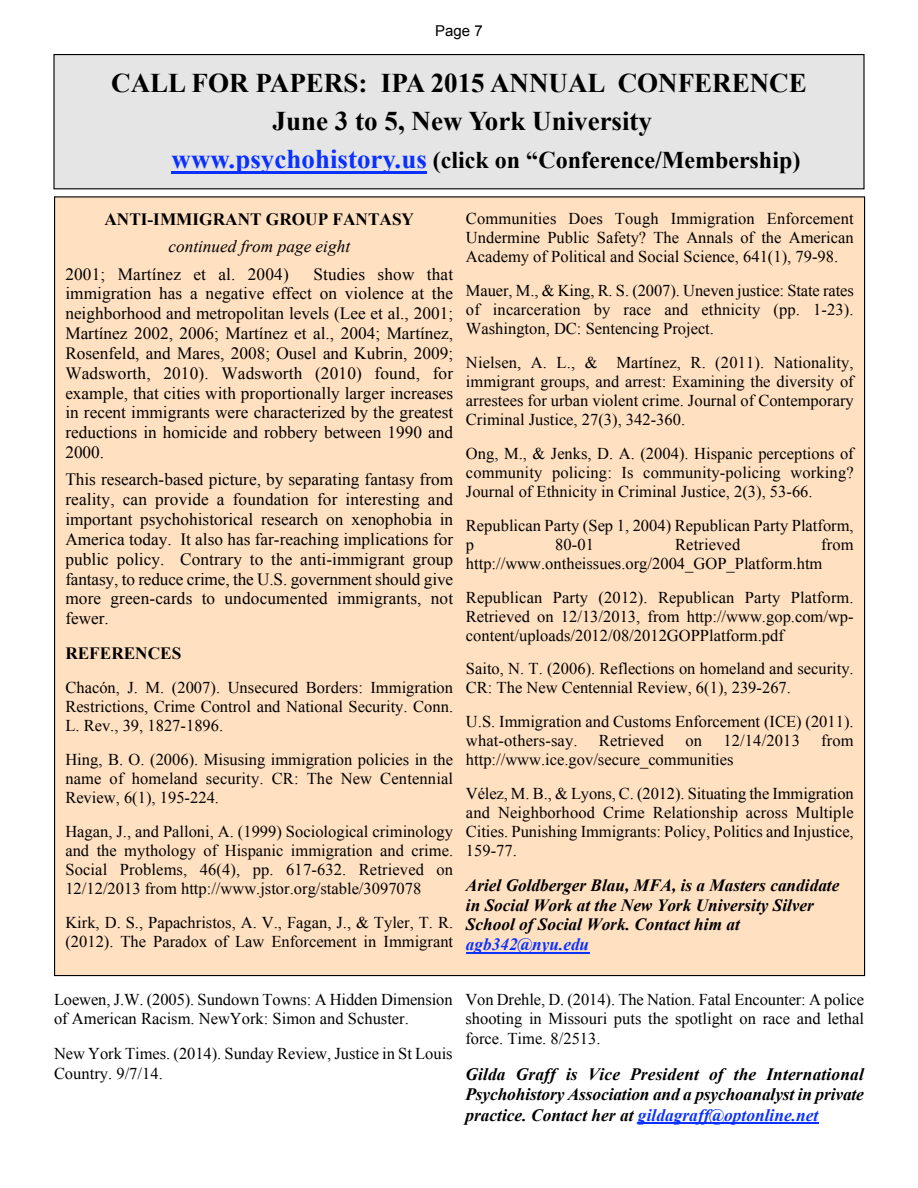
<style>
.page{position:relative;width:918px;height:1188px;background:#fff}
.page>*{position:absolute;margin:0;border:0;box-sizing:border-box;transform-origin:0 0}
.t1{font:27px/38px "font 24870";color:#000;text-align:center}
.t2{font:24px "font 24870";color:#000}
.t3{font:17.4px/20.5px "font 24872";color:#000;text-align:justify}
.t4{font:17.25px/19.8px "font 33061";color:#000;text-align:justify}
.t5{font:17.25px/19.8px "font 24872";color:#000}
.t6{font:17.25px "font 24870";color:#000}
.t7{font:17.25px "font 24871";color:#000}
.t8{font:17.25px "font 24872";color:#0a31ff}
.t9{font:16.5px/18.9px "font 33061";color:#000;text-align:justify}
.t10{font:15px "font 33060";color:#000}
.s1{font-size:27px;color:#0a31ff}
.s2{color:#0a31ff}
</style>
<div class="page">
<div style="left:55px;top:197px;width:810px;height:779px;background:#ffe0c1"></div>
<hr style="left:466px;top:952px;width:123px;height:2px;background:#0a31ff">
<div style="left:54px;top:55px;width:810px;height:134px;background:#e4e5e4"></div>
<div style="left:53px;top:54px;width:812px;height:135px;border:1px solid #000"></div>
<hr style="left:172px;top:171px;width:255px;height:3px;background:#0a31ff">
<hr style="left:638px;top:1123px;width:180px;height:1px;background:#0a31ff">
<p class="t10" style="left:435px;top:23px;width:49px">!"#$ +</p>
<h1 class="t1" style="left:111px;top:64px;width:697px">K!EE +MN 2!2ONI] 72! ?@A^ !44P!E KM4+ONO4KO _9,0 : (# ^; 403 J#1W P,)V01-)('</h1>
<h2 class="t2" style="left:172px;top:147px;width:630px"><span class="s1">333T"-'$6#6)-(#1'T9-</span> Y$&amp;)$W #, `K#,5010,$0aG0/&lt;01-6)"Z</h2>
<p class="t6" style="left:104px;top:210px;width:311px">!4B7R7GG7XN!4B XNMP2 +!4B!IJ</p>
<p class="t7" style="left:168px;top:237px;width:183px">!"#$%#&amp;'( -.": *+,' '%,2$</p>
<p class="t4" style="left:65px;top:264px;width:225px">&gt;??&lt;L U'%/S(4R 4/ 'CF &gt;??@N</p>
<p class="t4" style="left:65px;top:264px;width:389px;text-indent:248px">9/DA&amp;4. .2-5 /2'/ &amp;;;&amp;,%'/&amp;-( 2'. ' (4,'/&amp;74 48841/ -( 7&amp;-C4(14 '/ /24 (4&amp;,2!-%2--A '(A ;4/%-:-C&amp;/'( C474C. LM44 4/ 'CF= &gt;??&lt;L U'%/S(4R &gt;??&gt;= &gt;??QL U'%/S(4R 4/ 'CF= &gt;??@L U'%/S(4R= E-.4(84CA= '(A U'%4.= &gt;??SL 6D.4C '(A BD!%&amp;(= &gt;??VL Z'A.5-%/2= &gt;?&lt;?NF Z'A.5-%/2 L&gt;?&lt;?N 8-D(A= 8-% 4E';:C4= /2'/ 1&amp;/&amp;4. 5&amp;/2 :%-:-%/&amp;-('CC" C'%,4% &amp;(1%4'.4. &amp;( %414(/ &amp;;;&amp;,%'(/. 54%4 12'%'1/4%&amp;R4A !" /24 ,%4'/4./ %4AD1/&amp;-(. &amp;( 2-;&amp;1&amp;A4 '(A %-!!4%" !4/544( &lt;VV? '(A &gt;???F</p>
<p class="t4" style="left:65px;top:470px;width:389px">G2&amp;. %4.4'%12T!'.4A :&amp;1/D%4= !" .4:'%'/&amp;(, 8'(/'." 8%-; %4'C&amp;/"= 1'( :%-7&amp;A4 ' 8-D(A'/&amp;-( 8-% &amp;(/4%4./&amp;(, '(A &amp;;:-%/'(/ :."12-2&amp;./-%&amp;1'C %4.4'%12 -( E4(-:2-!&amp;' &amp;( +;4%&amp;1' /-A'"F K/ 'C.- 2'. 8'%T%4'12&amp;(, &amp;;:C&amp;1'/&amp;-(. 8-% :D!C&amp;1 :-C&amp;1"F X-(/%'%" /- /24 '(/&amp;T&amp;;;&amp;,%'(/ ,%-D:<br>8'(/'."= /- %4AD14 1%&amp;;4= /24 HF9F ,-74%(;4(/ .2-DCA ,&amp;74 ;-%4 ,%44(T1'%A. /- D(A-1D;4(/4A &amp;;;&amp;,%'(/.= (-/ 8454%F</p>
<p class="t6" style="left:65px;top:644px;width:117px">NO+ONO4KOI</p>
<p class="t9" style="left:65px;top:678px;width:389px">X2'1T(= ^F UF L&gt;??HNF H(.41D%4A $-%A4%.] K;;&amp;,%'/&amp;-( E4./%&amp;1/&amp;-(.= X%&amp;;4 X-(/%-C '(A 3'/&amp;-('C 941D%&amp;/"F X-((F MF E47F= GV= &lt;S&gt;HT&lt;SVQF</p>
<p class="t9" style="left:65px;top:750px;width:389px">F&amp;(,= $F 6F L&gt;??QNF U&amp;.D.&amp;(, &amp;;;&amp;,%'/&amp;-( :-C&amp;1&amp;4. &amp;( /24 (';4 -8 2-;4C'(A .41D%&amp;/"F XE] G24 345 X4(/4((&amp;'C E47&amp;45= QL&lt;N= &lt;VYT&gt;&gt;@F</p>
<p class="t9" style="left:65px;top:822px;width:389px">F','(= ^F= '(A 0'CC-(&amp;= +F L&lt;VVVN 9-1&amp;-C-,&amp;1'C 1%&amp;;&amp;(-C-," '(A /24 ;"/2-C-," -8 F&amp;.:'(&amp;1 &amp;;;&amp;,%'/&amp;-( '(A 1%&amp;;4F 9-1&amp;'C 0%-!C4;.= @QL@N= ::F Q&lt;HTQG&gt;F E4/%&amp;474A -( &lt;&gt;[&lt;&gt;[&gt;?&lt;G 8%-; 2//:][[555FC./-%F-%,[./'!C4[G?VH?HS</p>
<p class="t9" style="left:65px;top:913px;width:389px">B&amp;%B= )F 9F= 0':'12%&amp;./-.= +F AF= W','(= ^F= U G"C4%= GF EF<br>L&gt;?&lt;&gt;NF G24 0'%'A-E -8 M'5 I(8-%14;4(/ &amp;( K;;&amp;,%'(/</p>
<p class="t9" style="left:466px;top:209px;width:389px">X-;;D(&amp;/&amp;4. )-4. G-D,2 K;;&amp;,%'/&amp;-( I(8-%14;4(/ H(A4%;&amp;(4 0D!C&amp;1 9'84/"M G24 +(('C. -8 /24 +;4%&amp;1'( +1'A4;" -8 0-C&amp;/&amp;1'C '(A 9-1&amp;'C 91&amp;4(14= Q@&lt;L&lt;N= HVTVSF</p>
<p class="t9" style="left:466px;top:281px;width:389px">U'D4%= UF= U B&amp;(,= EF 9F L&gt;??HNF H(474( CD./&amp;14] 9/'/4 %'/4. -8 &amp;(1'%14%'/&amp;-( !" %'14 '(A 4/2(&amp;1&amp;/" L::F &lt;T&gt;GNF Z'.2&amp;(,/-(= )X] 94(/4(1&amp;(, 0%-C41/F</p>
<p class="t9" style="left:466px;top:353px;width:389px">3&amp;4C.4(= +F MF= U U'%/S(4R= EF L&gt;?&lt;&lt;NF 3'/&amp;-('C&amp;/"= &amp;;;&amp;,%'(/ ,%-D:.= '(A '%%4./] IE';&amp;(&amp;(, /24 A&amp;74%.&amp;/" -8 '%%4./44. 8-% D%!'( 7&amp;-C4(/ 1%&amp;;4F ^-D%('C -8 X-(/4;:-%'%" X%&amp;;&amp;('C ^D./&amp;14= &gt;HLGN= G@&gt;TGQ?F</p>
<p class="t9" style="left:466px;top:444px;width:389px">6(,= UF= U ^4(B.= )F +F L&gt;??@NF F&amp;.:'(&amp;1 :4%14:/&amp;-(. -8<br>1-;;D(&amp;/" :-C&amp;1&amp;(,] K. 1-;;D(&amp;/"T:-C&amp;1&amp;(, 5-%B&amp;(,M ^-D%('C -8 I/2(&amp;1&amp;/" &amp;( X%&amp;;&amp;('C ^D./&amp;14= &gt;LGN= YGTQQF</p>
<p class="t9" style="left:466px;top:516px;width:389px">E4:D!C&amp;1'( 0'%/" L94: &lt;= &gt;??@N E4:D!C&amp;1'( 0'%/" 0C'/8-%;= :</p>
<p class="t9" style="left:555px;top:535px;width:41px">S?T?&lt;</p>
<p class="t9" style="left:675px;top:535px;width:67px">E4/%&amp;474A</p>
<p class="t9" style="left:466px;top:535px;width:389px;text-indent:355px">8%-;<br>2//:][[555F-(/24&amp;..D4.F-%,[&gt;??@VO60V0C'/8-%;F2/;</p>
<p class="t9" style="left:466px;top:588px;width:389px">E4:D!C&amp;1'( 0'%/" L&gt;?&lt;&gt;NF E4:D!C&amp;1'( 0'%/" 0C'/8-%;F E4/%&amp;474A -( &lt;&gt;[&lt;G[&gt;?&lt;G= 8%-; 2//:][[555F,-:F1-;[5:T 1-(/4(/[D:C-'A.[&gt;?&lt;&gt;[?S[&gt;?&lt;&gt;O600C'/8-%;F:A8</p>
<p class="t9" style="left:466px;top:659px;width:389px">9'&amp;/-= 3F GF L&gt;??QNF E48C41/&amp;-(. -( 2-;4C'(A '(A .41D%&amp;/"F<br>XE] G24 345 X4(/4((&amp;'C E47&amp;45= QL&lt;N= &gt;GVT&gt;QHF</p>
<p class="t9" style="left:466px;top:712px;width:389px">HF9F K;;&amp;,%'/&amp;-( '(A XD./-;. I(8-%14;4(/ LKXIN L&gt;?&lt;&lt;NF<br>52'/T-/24%.T.'"F</p>
<p class="t9" style="left:599px;top:731px;width:67px">E4/%&amp;474A</p>
<p class="t9" style="left:685px;top:731px;width:18px">-(</p>
<p class="t9" style="left:723px;top:731px;width:78px">&lt;&gt;[&lt;@[&gt;?&lt;G</p>
<p class="t9" style="left:821px;top:731px;width:34px">8%-;</p>
<p class="t9" style="left:466px;top:743px;width:389px;line-height:33.9px">2//:][[555F&amp;14F,-7[.41D%4V1-;;D(&amp;/&amp;4.<br>ADC4R= UF $F= U M"-(.= XF L&gt;?&lt;&gt;NF 9&amp;/D'/&amp;(, /24 K;;&amp;,%'/&amp;-(</p>
<p class="t9" style="left:466px;top:803px;width:389px">'(A 34&amp;,2!-%2--A X%&amp;;4 E4C'/&amp;-(.2&amp;: '1%-.. UDC/&amp;:C4<br>X&amp;/&amp;4.F 0D(&amp;.2&amp;(, K;;&amp;,%'(/.] 0-C&amp;1"= 0-C&amp;/&amp;1. '(A K(CD./&amp;14= &lt;YVTHHF</p>
<p class="t5" style="left:466px;top:875px;width:375px">G"*.( P#(9C.";." 6()7? @!G? *' ) @)'-."' +)29*9)-. *2 ,#+*)( Q#"A )- -3. 4.D 8#"A R2*0."'*-&lt; ,*(0." ,+3##( #5 ,#+*)( Q#"AE =#2-)+- 3*$ )-</p>
<p class="t8" style="left:466px;top:935px;width:125px">);CSTUM2&lt;7E.97</p>
<p class="t9" style="left:54px;top:989px;width:400px;line-height:19.5px">M-454(= ^FZF L&gt;??YNF 9D(A-5( G-5(.] + F&amp;AA4( )&amp;;4(.&amp;-( -8 +;4%&amp;1'( E'1&amp;.;F 345K-%B] 9&amp;;-( '(A 912D./4%F</p>
<p class="t9" style="left:54px;top:1044px;width:400px;line-height:19.5px">345 K-%B G&amp;;4.F L&gt;?&lt;@NF 9D(A'" E47&amp;45= ^D./&amp;14 &amp;( 9/ M-D&amp;.<br>X-D(/%"F V[H[&lt;@F</p>
<p class="t9" style="left:465px;top:989px;width:400px;line-height:19.5px">A-( )%42C4= )F L&gt;?&lt;@NF G24 3'/&amp;-(F W'/'C I(1-D(/4%] + :-C&amp;14 .2--/&amp;(, &amp;( U&amp;..-D%&amp; :D/. /24 .:-/C&amp;,2/ -( %'14 '(A C4/2'C 8-%14F G&amp;;4F S[&gt;Y&lt;GF</p>
<p class="t3" style="left:465px;top:1063px;width:400px">P*(9) P")55 *' &gt;*+. F".'*9.2- #5 -3. &amp;2-."2)-*#2)( F'&lt;+3#3*'-#"&lt; G''#+*)-*#2 )29 ) B'&lt;+3#)2)(&lt;'- *2 B"*0)-.<br>B")+-*+.E =#2-)+- 3." )- <span class="s2">;*(9);")55M#B-#2(*2.E2.-</span></p>
</div>
